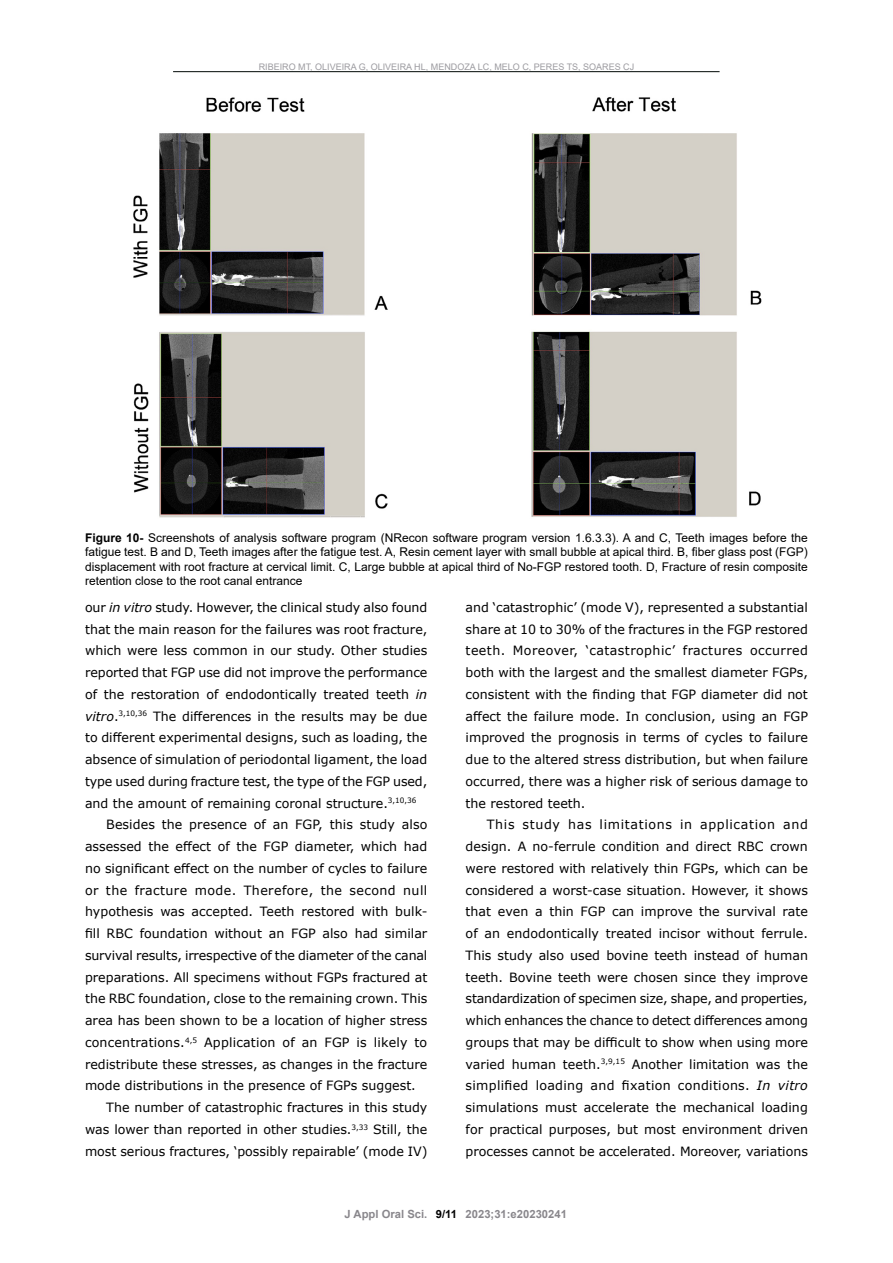
<style>
.page{position:relative;width:893px;height:1263px;background:#fff}
.page>*{position:absolute;margin:0;border:0;box-sizing:border-box;transform-origin:0 0}
.t1{font:12.75px/21.8px "Verdana";color:#000;text-align:justify}
.t2{font:12.75px "Verdana";letter-spacing:.03em;color:#000}
.t3{font:12px/14.4px "Arial";color:#000;text-align:justify}
.t4{font:700 11.25px "Arial";color:#89878c}
.t5{font:9px "Arial";color:#9c9ba0}
.s1{font-weight:700}
.s2{font-style:italic}
.s3{color:#000}
</style>
<div class="page">
<hr style="left:173px;top:71px;width:547px;height:1px;background:#000805">
<img style="left:133px;top:97px;width:629px;height:421px">
<p class="t5" style="left:259px;top:60px;width:377px">RIBEIRO MT, OLIVEIRA G, OLIVEIRA HL, MENDOZA LC, MELO C, PERES TS, SOARES CJ</p>
<p class="t3" style="left:85px;top:530px;width:724px"><span class="s1">Figure 10-</span> Screenshots of analysis software program (NRecon software program version 1.6.3.3). A and C, Teeth images before the fatigue test. B and D, Teeth images after the fatigue test. A, Resin cement layer with small bubble at apical third. B, fiber glass post (FGP) displacement with root fracture at cervical limit. C, Large bubble at apical third of No-FGP restored tooth. D, Fracture of resin composite retention close to the root canal entrance</p>
<p class="t1" style="left:85px;top:596px;width:344px">our <span class="s2">in vitro</span> study. However, the clinical study also found</p>
<p class="t1" style="left:85px;top:618px;width:344px">that the main reason for the failures was root fracture,</p>
<p class="t1" style="left:85px;top:640px;width:344px">which were less common in our study. Other studies</p>
<p class="t1" style="left:85px;top:661px;width:344px">reported that FGP use did not improve the performance</p>
<p class="t1" style="left:85px;top:683px;width:344px">of the restoration of endodontically treated teeth <span class="s2">in</span></p>
<p class="t1" style="left:85px;top:705px;width:344px"><span class="s2">vitro</span>.<sup>3,10,36</sup> The differences in the results may be due</p>
<p class="t1" style="left:85px;top:727px;width:344px">to different experimental designs, such as loading, the</p>
<p class="t1" style="left:85px;top:748px;width:344px">absence of simulation of periodontal ligament, the load</p>
<p class="t1" style="left:85px;top:770px;width:344px">type used during fracture test, the type of the FGP used,</p>
<p class="t1" style="left:85px;top:792px;width:333px">and the amount of remaining coronal structure.<sup>3,10,36</sup></p>
<p class="t1" style="left:106px;top:814px;width:323px">Besides the presence of an FGP, this study also</p>
<p class="t1" style="left:85px;top:835px;width:344px">assessed the effect of the FGP diameter, which had</p>
<p class="t1" style="left:85px;top:857px;width:344px">no significant effect on the number of cycles to failure</p>
<p class="t2" style="left:85px;top:881px;width:344px">or the fracture mode. Therefore, the second null</p>
<p class="t1" style="left:85px;top:901px;width:344px">hypothesis was accepted. Teeth restored with bulk-</p>
<p class="t1" style="left:85px;top:922px;width:344px">fill RBC foundation without an FGP also had similar</p>
<p class="t1" style="left:85px;top:944px;width:344px">survival results, irrespective of the diameter of the canal</p>
<p class="t1" style="left:85px;top:966px;width:344px">preparations. All specimens without FGPs fractured at</p>
<p class="t1" style="left:85px;top:988px;width:344px">the RBC foundation, close to the remaining crown. This</p>
<p class="t1" style="left:85px;top:1009px;width:344px">area has been shown to be a location of higher stress</p>
<p class="t1" style="left:85px;top:1031px;width:344px">concentrations.<sup>4,5</sup> Application of an FGP is likely to</p>
<p class="t1" style="left:85px;top:1053px;width:344px">redistribute these stresses, as changes in the fracture</p>
<p class="t1" style="left:85px;top:1075px;width:332px">mode distributions in the presence of FGPs suggest.</p>
<p class="t1" style="left:106px;top:1096px;width:323px">The number of catastrophic fractures in this study</p>
<p class="t1" style="left:85px;top:1118px;width:344px">was lower than reported in other studies.<sup>3,33</sup> Still, the</p>
<p class="t1" style="left:85px;top:1140px;width:344px">most serious fractures, ‘possibly repairable’ (mode IV)</p>
<p class="t1" style="left:466px;top:596px;width:344px">and ‘catastrophic’ (mode V), represented a substantial share at 10 to 30% of the fractures in the FGP restored teeth. Moreover, ‘catastrophic’ fractures occurred both with the largest and the smallest diameter FGPs, consistent with the finding that FGP diameter did not affect the failure mode. In conclusion, using an FGP improved the prognosis in terms of cycles to failure due to the altered stress distribution, but when failure occurred, there was a higher risk of serious damage to the restored teeth.</p>
<p class="t1" style="left:466px;top:814px;width:344px;text-indent:21px">This study has limitations in application and design. A no-ferrule condition and direct RBC crown were restored with relatively thin FGPs, which can be considered a worst-case situation. However, it shows that even a thin FGP can improve the survival rate of an endodontically treated incisor without ferrule.<br>This study also used bovine teeth instead of human teeth. Bovine teeth were chosen since they improve standardization of specimen size, shape, and properties, which enhances the chance to detect differences among groups that may be difficult to show when using more varied human teeth.<sup>3,9,15</sup> Another limitation was the simplified loading and fixation conditions. <span class="s2">In vitro </span>simulations must accelerate the mechanical loading for practical purposes, but most environment driven processes cannot be accelerated. Moreover, variations</p>
<p class="t4" style="left:345px;top:1206px;width:224px">J Appl Oral Sci. <span class="s3">9/11</span> 2023;31:e20230241</p>
</div>
